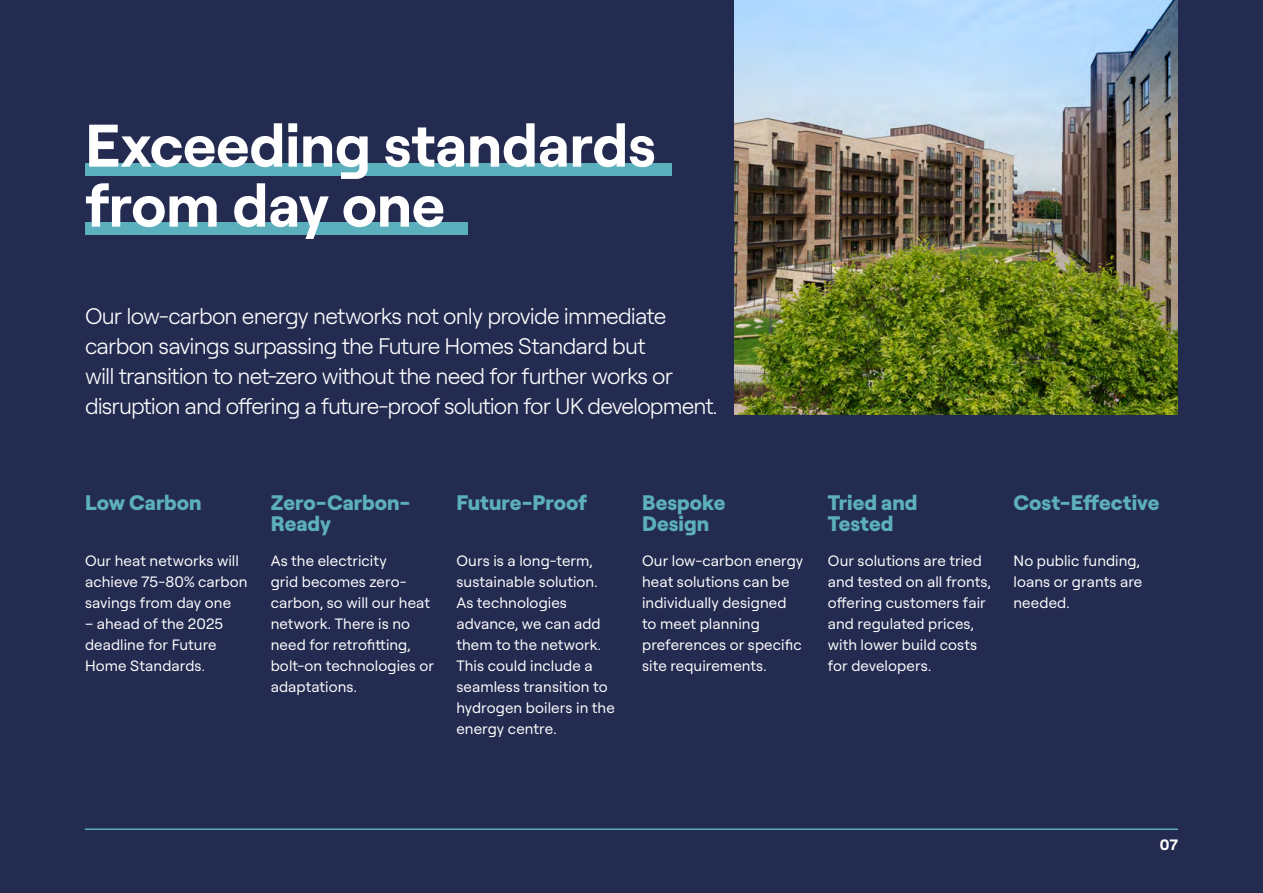
<style>
.page{position:relative;width:1263px;height:893px;background:#242b51}
.page>*{position:absolute;margin:0;border:0;box-sizing:border-box;transform-origin:0 0}
.t1{font:700 60px/60px "Roobert";letter-spacing:-.005em;color:#fff}
.t2{font:300 22.5px/30px "Roobert";letter-spacing:-.04em;color:#fff}
.t3{font:800 21px/21px "Roobert";color:#5cafbc}
.t4{font:15px/21px "Roobert";letter-spacing:.005em;color:#fff}
.t5{font:700 15px "Roobert";color:#fff}
</style>
<div class="page">
<img style="left:735px;top:0;width:443px;height:414px">
<div style="left:85px;top:163px;width:587px;height:13px;background:#5cafbc"></div>
<div style="left:85px;top:222px;width:383px;height:13px;background:#5cafbc"></div>
<hr style="left:85px;top:828px;width:1093px;height:2px;background:#5cafbc">
<h1 class="t1" style="left:85px;top:112px;width:572px">Exceeding standards from day one</h1>
<p class="t2" style="left:85px;top:300px;width:634px">Our low-carbon energy networks not only provide immediate carbon savings surpassing the Future Homes Standard but<br>will transition to net-zero without the need for further works or disruption and offering a future-proof solution for UK development.</p>
<h3 class="t3" style="left:85px;top:491px;width:118px">Low Carbon</h3>
<p class="t4" style="left:85px;top:549px;width:164px">Our heat networks will achieve 75-80% carbon savings from day one</p>
<p class="t4" style="left:85px;top:612px;width:140px">– ahead of the 2025 deadline for Future<br>Home Standards.</p>
<h3 class="t3" style="left:271px;top:491px;width:141px">Zero-Carbon-<br>Ready</h3>
<p class="t4" style="left:271px;top:549px;width:165px">As the electricity<br>grid becomes zero&shy;carbon, so will our heat network. There is no need for retrofitting, bolt-on technologies or adaptations.</p>
<h3 class="t3" style="left:456px;top:491px;width:132px">Future-Proof</h3>
<p class="t4" style="left:456px;top:549px;width:160px">Ours is a long-term, sustainable solution.<br>As technologies advance, we can add them to the network.<br>This could include a seamless transition to hydrogen boilers in the energy centre.</p>
<h3 class="t3" style="left:642px;top:491px;width:85px">Bespoke<br>Design</h3>
<p class="t4" style="left:642px;top:549px;width:163px">Our low-carbon energy heat solutions can be individually designed to meet planning preferences or specific site requirements.</p>
<h3 class="t3" style="left:828px;top:491px;width:91px">Tried and<br>Tested</h3>
<p class="t4" style="left:828px;top:549px;width:164px">Our solutions are tried and tested on all fronts, offering customers fair and regulated prices, with lower build costs for developers.</p>
<h3 class="t3" style="left:1013px;top:491px;width:147px">Cost-Effective</h3>
<p class="t4" style="left:1013px;top:549px;width:130px">No public funding, loans or grants are needed.</p>
<p class="t5" style="left:1160px;top:834px;width:19px">07</p>
</div>
